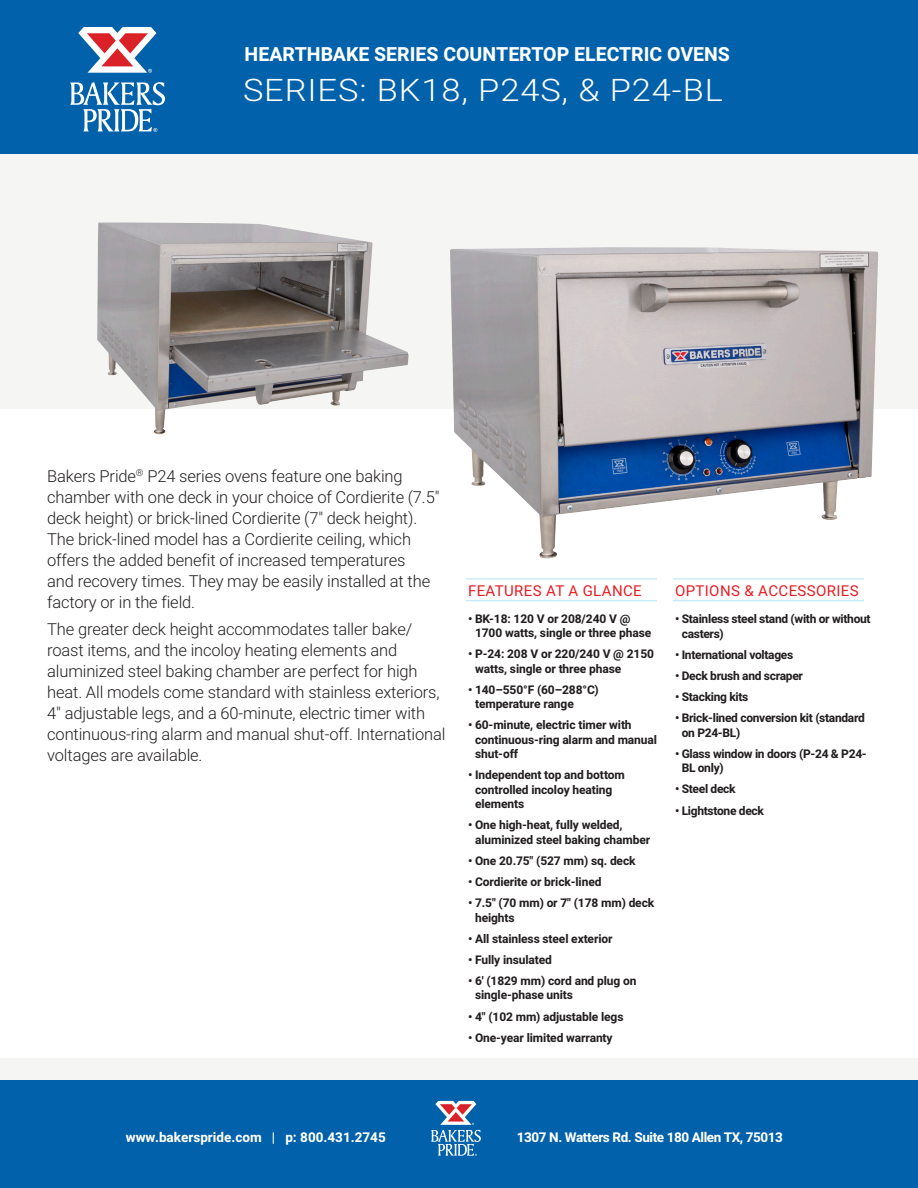
<style>
.page{position:relative;width:918px;height:1188px;background:#fff}
.page>*{position:absolute;margin:0;border:0;box-sizing:border-box;transform-origin:0 0}
.Model_Number{font:300 31.05px "Heebo";letter-spacing:.025em;color:#fff;scale:1.11 1}
.Product_Name{font:700 19.5px "Heebo";color:#fff}
.Body_copy{font:300 16.5px/21px "Heebo";letter-spacing:-.01em;color:#231f20}
.Sub_Head_With_Lines{font:15px "Heebo";letter-spacing:.025em;color:#e61e25}
.t1{font:700 13.5px "Heebo";letter-spacing:-.03em;color:#fff}
.t2{font:700 13.5px "Heebo";color:#fff}
.Feature_Copy_Bold{font:700 12px/14.4px "Heebo";letter-spacing:-.01em;color:#231f20}
</style>
<div class="page">
<div style="left:0;top:149px;width:918px;height:259px;background:#f5f6f3"></div>
<div style="left:0;top:0;width:918px;height:153px;background:#0161aa"></div>
<svg style="left:78px;top:27px;width:78px;height:46px"></svg>
<svg style="left:70px;top:82px;width:95px;height:49px"></svg>
<div style="left:0;top:1058px;width:918px;height:76px;background:#f5f6f3"></div>
<div style="left:0;top:1080px;width:918px;height:108px;background:#0161aa"></div>
<svg style="left:431px;top:1101px;width:50px;height:55px"></svg>
<hr style="left:466px;top:578px;width:191px;height:1px;background:#c6eafa">
<hr style="left:466px;top:600px;width:191px;height:1px;background:#c6eafa">
<hr style="left:673px;top:578px;width:191px;height:1px;background:#c6eafa">
<hr style="left:673px;top:600px;width:191px;height:1px;background:#c6eafa">
<img style="left:450px;top:247px;width:428px;height:311px">
<img style="left:97px;top:222px;width:312px;height:212px">
<p class="Product_Name" style="left:245px;top:40px;width:487px">HEARTHBAKE SERIES COUNTERTOP ELECTRIC OVENS</p>
<p class="Model_Number" style="left:243px;top:69px;width:434px">SERIES: BK18, P24S, &amp; P24-BL</p>
<p class="Body_copy" style="left:47px;top:465px;width:394px">Bakers Pride<sup>®</sup> P24 series ovens feature one baking chamber with one deck in your choice of Cordierite (7.5" deck height) or brick-lined Cordierite (7" deck height).<br>The brick-lined model has a Cordierite ceiling, which offers the added benefit of increased temperatures<br>and recovery times. They may be easily installed at the factory or in the field.</p>
<p class="Body_copy" style="left:47px;top:619px;width:400px">The greater deck height accommodates taller bake/ roast items, and the incoloy heating elements and aluminized steel baking chamber are perfect for high heat. All models come standard with stainless exteriors, 4" adjustable legs, and a 60-minute, electric timer with continuous-ring alarm and manual shut-off. International voltages are available.</p>
<p class="Sub_Head_With_Lines" style="left:468px;top:580px;width:175px">FEATURES AT A GLANCE</p>
<p class="Feature_Copy_Bold" style="left:475px;top:612px;width:178px;text-indent:-7px">• BK-18: 120 V or 208/240 V @<br>1700 watts, single or three phase</p>
<p class="Feature_Copy_Bold" style="left:475px;top:647px;width:180px;text-indent:-7px">• P-24: 208 V or 220/240 V @ 2150 watts, single or three phase</p>
<p class="Feature_Copy_Bold" style="left:475px;top:683px;width:125px;text-indent:-7px">• 140–550°F (60–288°C) temperature range</p>
<p class="Feature_Copy_Bold" style="left:475px;top:718px;width:183px;text-indent:-7px">• 60-minute, electric timer with continuous-ring alarm and manual shut-off</p>
<p class="Feature_Copy_Bold" style="left:475px;top:768px;width:151px;text-indent:-7px">• Independent top and bottom controlled incoloy heating elements</p>
<p class="Feature_Copy_Bold" style="left:475px;top:818px;width:177px;text-indent:-7px">• One high-heat, fully welded, aluminized steel baking chamber</p>
<p class="Feature_Copy_Bold" style="left:468px;top:854px;width:169px">• One 20.75" (527 mm) sq. deck</p>
<p class="Feature_Copy_Bold" style="left:468px;top:875px;width:135px">• Cordierite or brick-lined</p>
<p class="Feature_Copy_Bold" style="left:475px;top:896px;width:181px;text-indent:-7px">• 7.5" (70 mm) or 7" (178 mm) deck heights</p>
<p class="Feature_Copy_Bold" style="left:468px;top:932px;width:146px">• All stainless steel exterior</p>
<p class="Feature_Copy_Bold" style="left:468px;top:953px;width:85px">• Fully insulated</p>
<p class="Feature_Copy_Bold" style="left:475px;top:974px;width:163px;text-indent:-7px">• 6' (1829 mm) cord and plug on single-phase units</p>
<p class="Feature_Copy_Bold" style="left:468px;top:1009px;width:157px">• 4" (102 mm) adjustable legs</p>
<p class="Feature_Copy_Bold" style="left:468px;top:1031px;width:146px">• One-year limited warranty</p>
<p class="Sub_Head_With_Lines" style="left:675px;top:580px;width:185px">OPTIONS &amp; ACCESSORIES</p>
<p class="Feature_Copy_Bold" style="left:682px;top:612px;width:190px;text-indent:-7px">• Stainless steel stand (with or without casters)</p>
<p class="Feature_Copy_Bold" style="left:675px;top:648px;width:120px">• International voltages</p>
<p class="Feature_Copy_Bold" style="left:675px;top:669px;width:130px">• Deck brush and scraper</p>
<p class="Feature_Copy_Bold" style="left:675px;top:690px;width:75px">• Stacking kits</p>
<p class="Feature_Copy_Bold" style="left:682px;top:711px;width:185px;text-indent:-7px">• Brick-lined conversion kit (standard on P24-BL)</p>
<p class="Feature_Copy_Bold" style="left:682px;top:747px;width:187px;text-indent:-7px">• Glass window in doors (P-24 &amp; P24-<br>BL only)</p>
<p class="Feature_Copy_Bold" style="left:675px;top:782px;width:62px">• Steel deck</p>
<p class="Feature_Copy_Bold" style="left:675px;top:803px;width:90px">• Lightstone deck</p>
<p class="t2" style="left:126px;top:1127px;width:261px">www.bakerspride.com | p: 800.431.2745</p>
<p class="t1" style="left:517px;top:1127px;width:268px">1307 N. Watters Rd. Suite 180 Allen TX, 75013</p>
</div>
